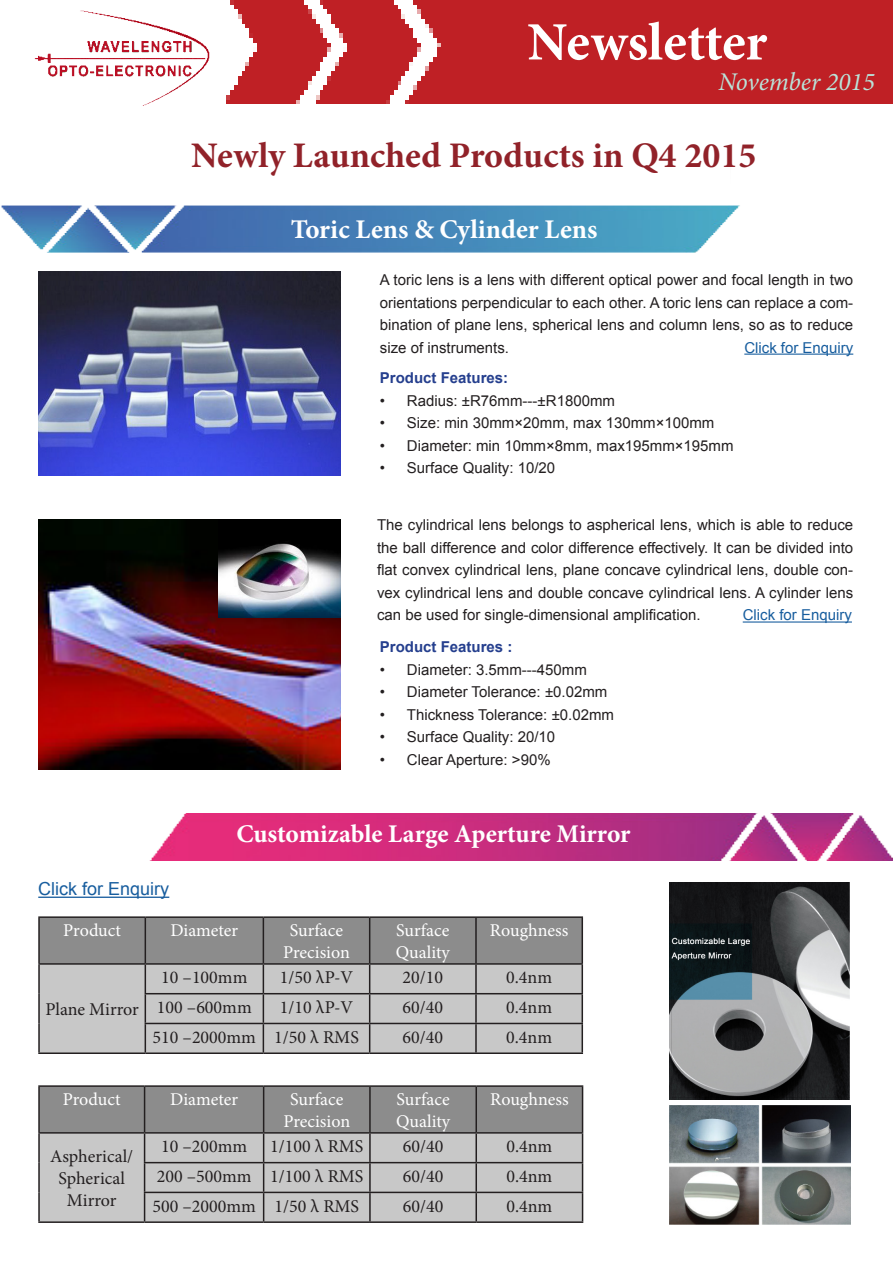
<style>
.page{position:relative;width:893px;height:1263px;background:#fff}
.page>*{position:absolute;margin:0;border:0;box-sizing:border-box;transform-origin:0 0}
.t1{font:700 54px "Minion Pro";letter-spacing:-.005em;color:#fff}
.t2{font:700 36px "Minion Pro";color:#912229}
.t3{font:700 27px "Minion Pro";color:#fff}
.t4{font:700 25.5px "Minion Pro";color:#fff}
.t5{font:italic 25.5px "Minion Pro";color:#b9e3d9}
.t6{font:18px/21.6px "Minion Pro";color:#231f20;text-align:center}
.t7{font:18px "Minion Pro";color:#fff}
.t8{font:18px "Arial";color:#175d9e}
.t9{font:15px/22.5px "Arial";color:#231f20;text-align:justify}
.t10{font:700 15px "Arial";color:#253f8e}
.t11{font:15px "Arial";color:#175d9e}
</style>
<div class="page">
<img style="left:226px;top:0;width:667px;height:104px">
<img style="left:34px;top:10px;width:176px;height:96px">
<img style="left:1px;top:205px;width:739px;height:48px">
<img style="left:149px;top:813px;width:744px;height:48px">
<img style="left:38px;top:519px;width:302px;height:251px">
<img style="left:218px;top:519px;width:122px;height:98px">
<img style="left:38px;top:272px;width:302px;height:204px">
<hr style="left:744px;top:354px;width:109px;height:1px;background:#175d9e">
<hr style="left:743px;top:621px;width:109px;height:2px;background:#175d9e">
<img style="left:669px;top:882px;width:181px;height:217px">
<hr style="left:38px;top:963px;width:107px;height:2px;background:#231f20">
<hr style="left:38px;top:916px;width:107px;height:2px;background:#231f20">
<hr style="left:38px;top:918px;width:2px;height:45px;background:#231f20">
<hr style="left:145px;top:916px;width:118px;height:2px;background:#231f20">
<hr style="left:263px;top:916px;width:107px;height:2px;background:#231f20">
<hr style="left:370px;top:916px;width:106px;height:2px;background:#231f20">
<hr style="left:476px;top:916px;width:107px;height:2px;background:#231f20">
<hr style="left:38px;top:965px;width:2px;height:29px;background:#231f20">
<hr style="left:38px;top:994px;width:2px;height:29px;background:#231f20">
<hr style="left:38px;top:1023px;width:2px;height:29px;background:#231f20">
<svg style="left:39px;top:917px;width:544px;height:135px;background:#ababab"></svg>
<hr style="left:38px;top:1052px;width:107px;height:2px;background:#231f20">
<hr style="left:145px;top:1052px;width:118px;height:2px;background:#231f20">
<hr style="left:263px;top:1052px;width:107px;height:2px;background:#231f20">
<hr style="left:370px;top:1052px;width:106px;height:2px;background:#231f20">
<hr style="left:476px;top:1052px;width:107px;height:2px;background:#231f20">
<img style="left:669px;top:1106px;width:181px;height:119px">
<hr style="left:38px;top:1132px;width:107px;height:1px;background:#231f20">
<hr style="left:38px;top:1085px;width:107px;height:2px;background:#231f20">
<hr style="left:38px;top:1087px;width:2px;height:45px;background:#231f20">
<hr style="left:145px;top:1085px;width:119px;height:2px;background:#231f20">
<hr style="left:264px;top:1085px;width:106px;height:2px;background:#231f20">
<hr style="left:370px;top:1085px;width:106px;height:2px;background:#231f20">
<hr style="left:476px;top:1085px;width:107px;height:2px;background:#231f20">
<hr style="left:38px;top:1133px;width:2px;height:29px;background:#231f20">
<hr style="left:38px;top:1162px;width:2px;height:30px;background:#231f20">
<hr style="left:38px;top:1192px;width:2px;height:29px;background:#231f20">
<svg style="left:39px;top:1086px;width:544px;height:135px;background:#acabab"></svg>
<hr style="left:38px;top:1221px;width:107px;height:2px;background:#231f20">
<hr style="left:145px;top:1221px;width:119px;height:2px;background:#231f20">
<hr style="left:264px;top:1221px;width:106px;height:2px;background:#231f20">
<hr style="left:370px;top:1221px;width:106px;height:2px;background:#231f20">
<hr style="left:476px;top:1221px;width:107px;height:2px;background:#231f20">
<hr style="left:38px;top:896px;width:131px;height:2px;background:#175d9e">
<p class="t1" style="left:527px;top:4px;width:241px">Newsletter</p>
<p class="t5" style="left:719px;top:65px;width:158px">November 2015</p>
<p class="t2" style="left:191px;top:130px;width:567px">Newly Launched Products in Q4 2015</p>
<p class="t3" style="left:291px;top:211px;width:308px">Toric Lens &amp; Cylinder Lens</p>
<p class="t9" style="left:380px;top:269px;width:475px">A toric lens is a lens with different optical power and focal length in two orientations perpendicular to each other. A toric lens can replace a com&shy;bination of plane lens, spherical lens and column lens, so as to reduce size of instruments.</p>
<p class="t11" style="left:744px;top:337px;width:110px">Click for Enquiry</p>
<p class="t10" style="left:380px;top:368px;width:130px">Product Features:</p>
<p class="t9" style="left:380px;top:389px;width:237px">• Radius: ±R76mm---±R1800mm</p>
<p class="t9" style="left:380px;top:412px;width:336px">• Size: min 30mm×20mm, max 130mm×100mm</p>
<p class="t9" style="left:380px;top:434px;width:355px">• Diameter: min 10mm×8mm, max195mm×195mm</p>
<p class="t9" style="left:380px;top:457px;width:177px">• Surface Quality: 10/20</p>
<p class="t9" style="left:377px;top:514px;width:478px">The cylindrical lens belongs to aspherical lens, which is able to reduce the ball difference and color difference effectively. It can be divided into flat convex cylindrical lens, plane concave cylindrical lens, double con&shy;vex cylindrical lens and double concave cylindrical lens. A cylinder lens can be used for single-dimensional amplification.</p>
<p class="t11" style="left:743px;top:605px;width:111px">Click for Enquiry</p>
<p class="t10" style="left:380px;top:637px;width:134px">Product Features :</p>
<p class="t9" style="left:380px;top:658px;width:209px">• Diameter: 3.5mm---450mm</p>
<p class="t9" style="left:380px;top:681px;width:229px">• Diameter Tolerance: ±0.02mm</p>
<p class="t9" style="left:380px;top:703px;width:236px">• Thickness Tolerance: ±0.02mm</p>
<p class="t9" style="left:380px;top:726px;width:177px">• Surface Quality: 20/10</p>
<p class="t9" style="left:380px;top:748px;width:172px">• Clear Aperture: &gt;90%</p>
<p class="t8" style="left:38px;top:877px;width:133px">Click for Enquiry</p>
<p class="t4" style="left:236px;top:816px;width:396px">Customizable Large Aperture Mirror</p>
<p class="t7" style="left:63px;top:918px;width:59px">Product</p>
<p class="t7" style="left:170px;top:918px;width:69px">Diameter</p>
<p class="t7" style="left:290px;top:918px;width:55px">Surface</p>
<p class="t7" style="left:283px;top:940px;width:68px">Precision</p>
<p class="t7" style="left:396px;top:918px;width:55px">Surface</p>
<p class="t7" style="left:396px;top:940px;width:56px">Quality</p>
<p class="t7" style="left:490px;top:918px;width:80px">Roughness</p>
<p class="t6" style="left:45px;top:999px;width:95px">Plane Mirror</p>
<p class="t6" style="left:161px;top:966px;width:88px">10 –100mm</p>
<p class="t6" style="left:280px;top:966px;width:75px">1/50 λP-V</p>
<p class="t6" style="left:403px;top:966px;width:42px">20/10</p>
<p class="t6" style="left:506px;top:966px;width:47px">0.4nm</p>
<p class="t6" style="left:157px;top:996px;width:96px">100 –600mm</p>
<p class="t6" style="left:280px;top:996px;width:75px">1/10 λP-V</p>
<p class="t6" style="left:403px;top:996px;width:42px">60/40</p>
<p class="t6" style="left:506px;top:996px;width:47px">0.4nm</p>
<p class="t6" style="left:153px;top:1026px;width:105px">510 –2000mm</p>
<p class="t6" style="left:274px;top:1026px;width:86px">1/50 λ RMS</p>
<p class="t6" style="left:403px;top:1026px;width:42px">60/40</p>
<p class="t6" style="left:506px;top:1026px;width:47px">0.4nm</p>
<p class="t7" style="left:63px;top:1087px;width:59px">Product</p>
<p class="t7" style="left:170px;top:1087px;width:69px">Diameter</p>
<p class="t7" style="left:290px;top:1087px;width:55px">Surface</p>
<p class="t7" style="left:283px;top:1109px;width:68px">Precision</p>
<p class="t7" style="left:397px;top:1087px;width:55px">Surface</p>
<p class="t7" style="left:396px;top:1109px;width:56px">Quality</p>
<p class="t7" style="left:490px;top:1087px;width:80px">Roughness</p>
<p class="t6" style="left:50px;top:1146px;width:84px">Aspherical/<br>Spherical</p>
<p class="t6" style="left:67px;top:1189px;width:51px">Mirror</p>
<p class="t6" style="left:161px;top:1135px;width:88px">10 –200mm</p>
<p class="t6" style="left:270px;top:1135px;width:95px">1/100 λ RMS</p>
<p class="t6" style="left:403px;top:1135px;width:42px">60/40</p>
<p class="t6" style="left:506px;top:1135px;width:47px">0.4nm</p>
<p class="t6" style="left:157px;top:1165px;width:96px">200 –500mm</p>
<p class="t6" style="left:270px;top:1165px;width:95px">1/100 λ RMS</p>
<p class="t6" style="left:403px;top:1165px;width:42px">60/40</p>
<p class="t6" style="left:506px;top:1165px;width:47px">0.4nm</p>
<p class="t6" style="left:152px;top:1195px;width:105px">500 –2000mm</p>
<p class="t6" style="left:274px;top:1195px;width:86px">1/50 λ RMS</p>
<p class="t6" style="left:403px;top:1195px;width:42px">60/40</p>
<p class="t6" style="left:506px;top:1195px;width:47px">0.4nm</p>
</div>
